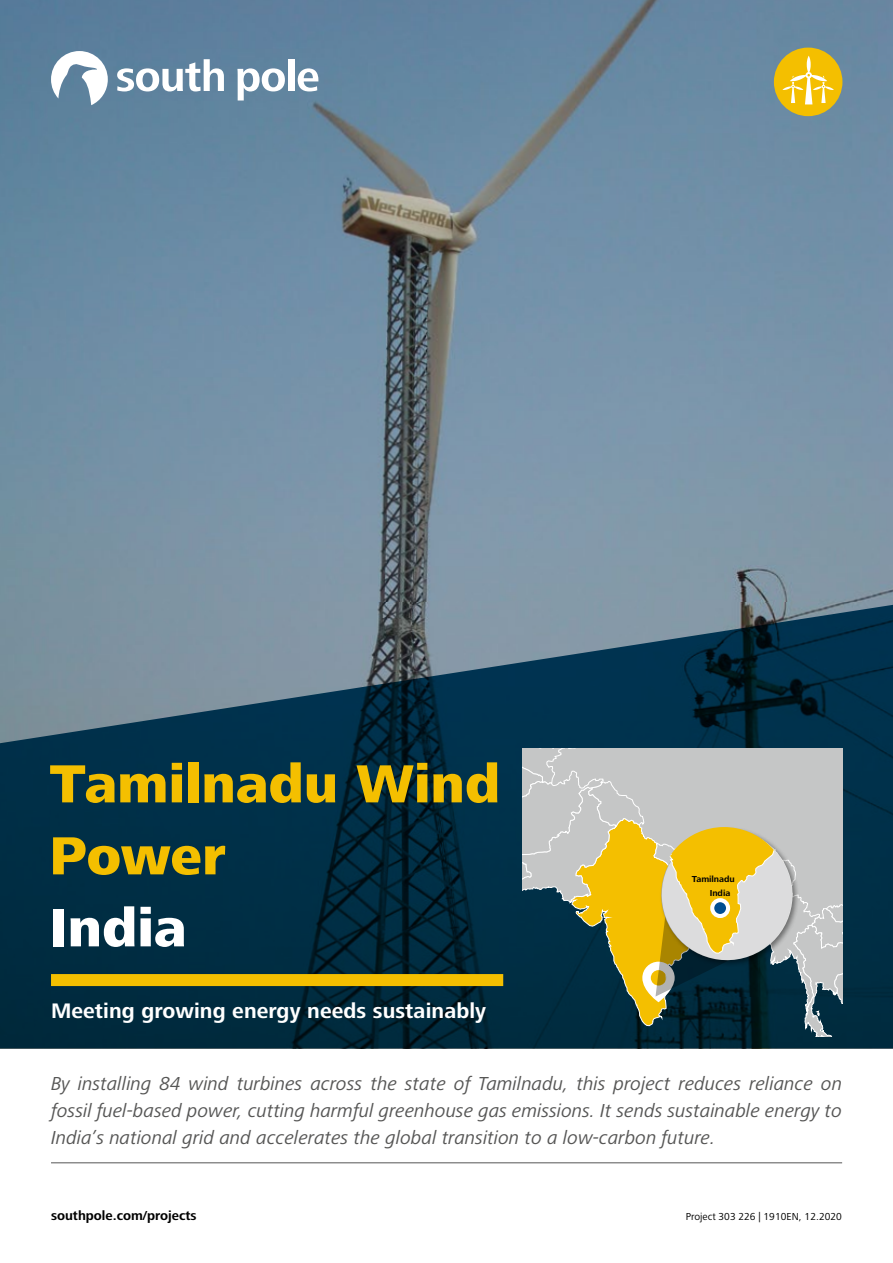
<style>
.page{position:relative;width:893px;height:1263px;background:#fff}
.page>*{position:absolute;margin:0;border:0;box-sizing:border-box;transform-origin:0 0}
.t1{font:800 55.5px/72px "Frutiger Next LT";color:#f4bf00}
.t2{font:800 55.5px "Frutiger Next LT";letter-spacing:.005em;color:#fff}
.t3{font:700 21.75px "Frutiger Next LT";letter-spacing:.005em;color:#fff}
.t4{font:italic 19.5px/27px "Frutiger Next LT";letter-spacing:-.005em;color:#565655;text-align:justify}
.t5{font:700 13.5px "Frutiger Next LT";color:#000}
.t6{font:10.5px "Frutiger Next LT";color:#000}
.t7{font:700 9px/13.5px "Frutiger Next LT";color:#000}
</style>
<div class="page">
<img style="left:0;top:0;width:893px;height:603px">
<svg style="left:0;top:603px;width:893px;height:445px;background:#1a4155"></svg>
<div style="left:51px;top:974px;width:452px;height:12px;background:#f4bf00"></div>
<hr style="left:51px;top:1162px;width:791px;height:1px;background:#565655">
<div style="left:774px;top:48px;width:68px;height:68px;background:#f4bf00;border-radius:50%"></div>
<svg style="left:782px;top:56px;width:52px;height:48px"></svg>
<svg style="left:117px;top:59px;width:107px;height:32px"></svg>
<svg style="left:237px;top:68px;width:48px;height:33px"></svg>
<div style="left:288px;top:59px;width:6px;height:32px;background:#fff"></div>
<svg style="left:298px;top:68px;width:20px;height:23px"></svg>
<svg style="left:51px;top:51px;width:57px;height:54px"></svg>
<svg style="left:523px;top:748px;width:319px;height:288px;background:#9a9c7d"></svg>
<div style="left:712px;top:900px;width:16px;height:16px;background:#004e91;border-radius:50%"></div>
<div style="left:710px;top:898px;width:20px;height:20px;border:4px solid #fff;border-radius:50%"></div>
<h1 class="t1" style="left:50px;top:748px;width:452px">Tamilnadu Wind<br>Power</h1>
<h1 class="t2" style="left:50px;top:896px;width:138px">India</h1>
<p class="t3" style="left:51px;top:999px;width:437px">Meeting growing energy needs sustainably</p>
<p class="t7" style="left:710px;top:872px;width:26px;text-indent:-18px;rotate:1deg">Tamilnadu<br>India</p>
<p class="t4" style="left:51px;top:1070px;width:793px">By installing 84 wind turbines across the state of Tamilnadu, this project reduces reliance on fossil fuel-based power, cutting harmful greenhouse gas emissions. It sends sustainable energy to India’s national grid and accelerates the global transition to a low-carbon future.</p>
<p class="t5" style="left:51px;top:1208px;width:147px">southpole.com/projects</p>
<p class="t6" style="left:686px;top:1211px;width:158px">Project 303 226 | 1910EN, 12.2020</p>
</div>
